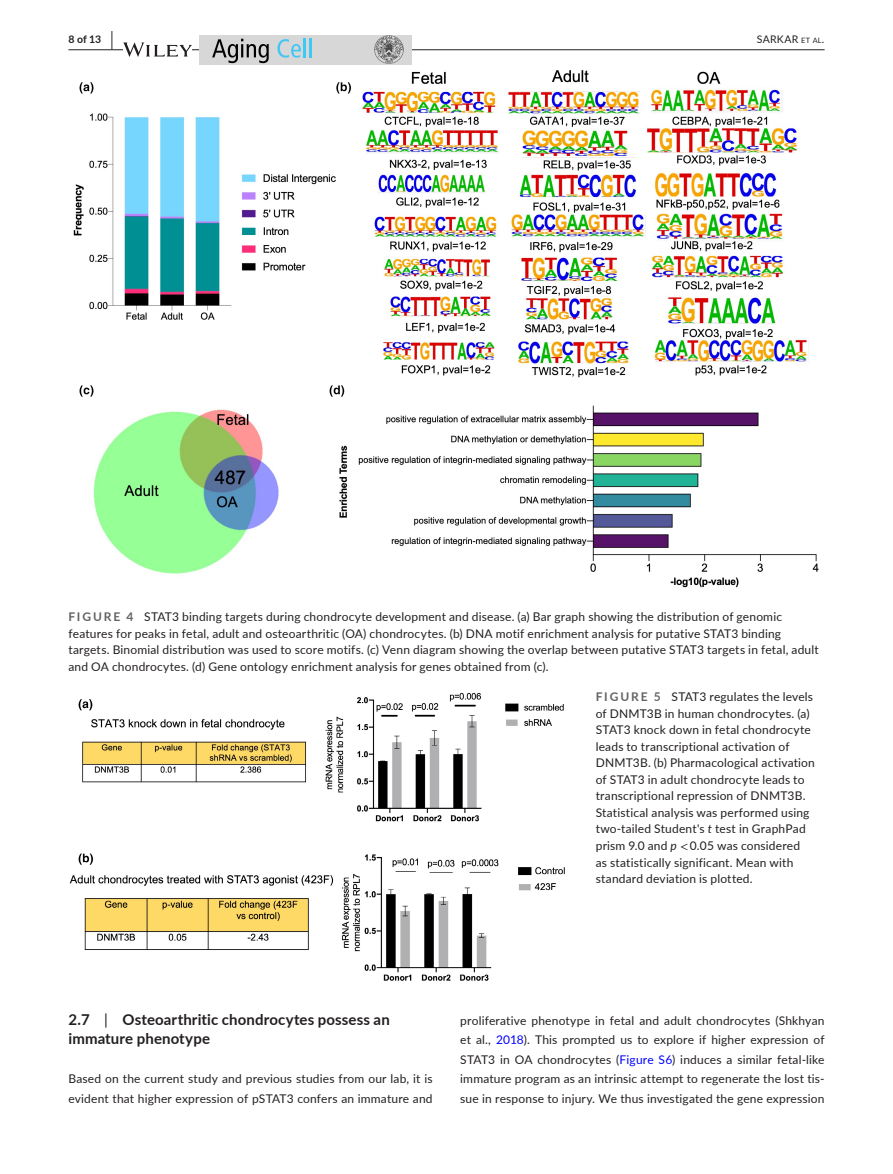
<style>
.page{position:relative;width:893px;height:1174px;background:#fff}
.page>*{position:absolute;margin:0;border:0;box-sizing:border-box;transform-origin:0 0}
.t1{font:700 15px/19.5px "Lato";letter-spacing:.01em;color:#231f20}
.t2{font:12px/16.5px "Lato";letter-spacing:.015em;color:#231f20}
.t3{font:10.5px "Lato";letter-spacing:.025em;color:#231f20}
.t4{font:700 10.5px "Lato";color:#231f20}
.s1{font-size:19.5px}
.s2{font-size:7.35px}
.s3{font-weight:700;color:#636366}
.s4{font-style:italic}
.s5{font-family:"STIX"}
.s6{font-weight:400}
.s7{color:#00f}
</style>
<div class="page">
<hr style="left:68px;top:49px;width:756px;height:1px;background:#231f20">
<svg style="left:123px;top:42px;width:69px;height:15px"></svg>
<div style="left:200px;top:35px;width:212px;height:29px;background:#d7d7d7"></div>
<svg style="left:212px;top:39px;width:57px;height:24px"></svg>
<svg style="left:278px;top:38px;width:33px;height:20px"></svg>
<img style="left:375px;top:35px;width:28px;height:29px">
<img style="left:73px;top:70px;width:746px;height:518px">
<img style="left:69px;top:693px;width:496px;height:288px">
<p class="t4" style="left:68px;top:31px;width:46px">8 of 13 <span class="s1">|</span></p>
<p class="t3" style="left:757px;top:31px;width:69px">SARKAR <span class="s2">et al</span>.</p>
<p class="t2" style="left:68px;top:608px;width:752px"><span class="s3">FIGURE 4</span> STAT3 binding targets during chondrocyte development and disease. (a) Bar graph showing the distribution of genomic features for peaks in fetal, adult and osteoarthritic (OA) chondrocytes. (b) DNA motif enrichment analysis for putative STAT3 binding targets. Binomial distribution was used to score motifs. (c) Venn diagram showing the overlap between putative STAT3 targets in fetal, adult and OA chondrocytes. (d) Gene ontology enrichment analysis for genes obtained from (c).</p>
<p class="t2" style="left:596px;top:688px;width:221px"><span class="s3">FIGURE 5</span> STAT3 regulates the levels of DNMT3B in human chondrocytes. (a)<br>STAT3 knock down in fetal chondrocyte leads to transcriptional activation of DNMT3B. (b) Pharmacological activation of STAT3 in adult chondrocyte leads to transcriptional repression of DNMT3B.<br>Statistical analysis was performed using two-tailed Student's <span class="s4">t</span> test in GraphPad prism 9.0 and <span class="s4">p</span> <span class="s5">&lt;</span> 0.05 was considered<br>as statistically significant. Mean with standard deviation is plotted.</p>
<p class="t1" style="left:68px;top:1009px;width:323px">2.7 <span class="s6">|</span> Osteoarthritic chondrocytes possess an immature phenotype</p>
<p class="t2" style="left:68px;top:1068px;width:366px;line-height:19.5px">Based on the current study and previous studies from our lab, it is evident that higher expression of pSTAT3 confers an immature and</p>
<p class="t2" style="left:460px;top:1010px;width:366px;line-height:19.5px;text-align:justify">proliferative phenotype in fetal and adult chondrocytes (Shkhyan et al., <span class="s7">2018</span>). This prompted us to explore if higher expression of STAT3 in OA chondrocytes (<span class="s7">Figure S6</span>) induces a similar fetal-like immature program as an intrinsic attempt to regenerate the lost tis&shy;sue in response to injury. We thus investigated the gene expression</p>
</div>
